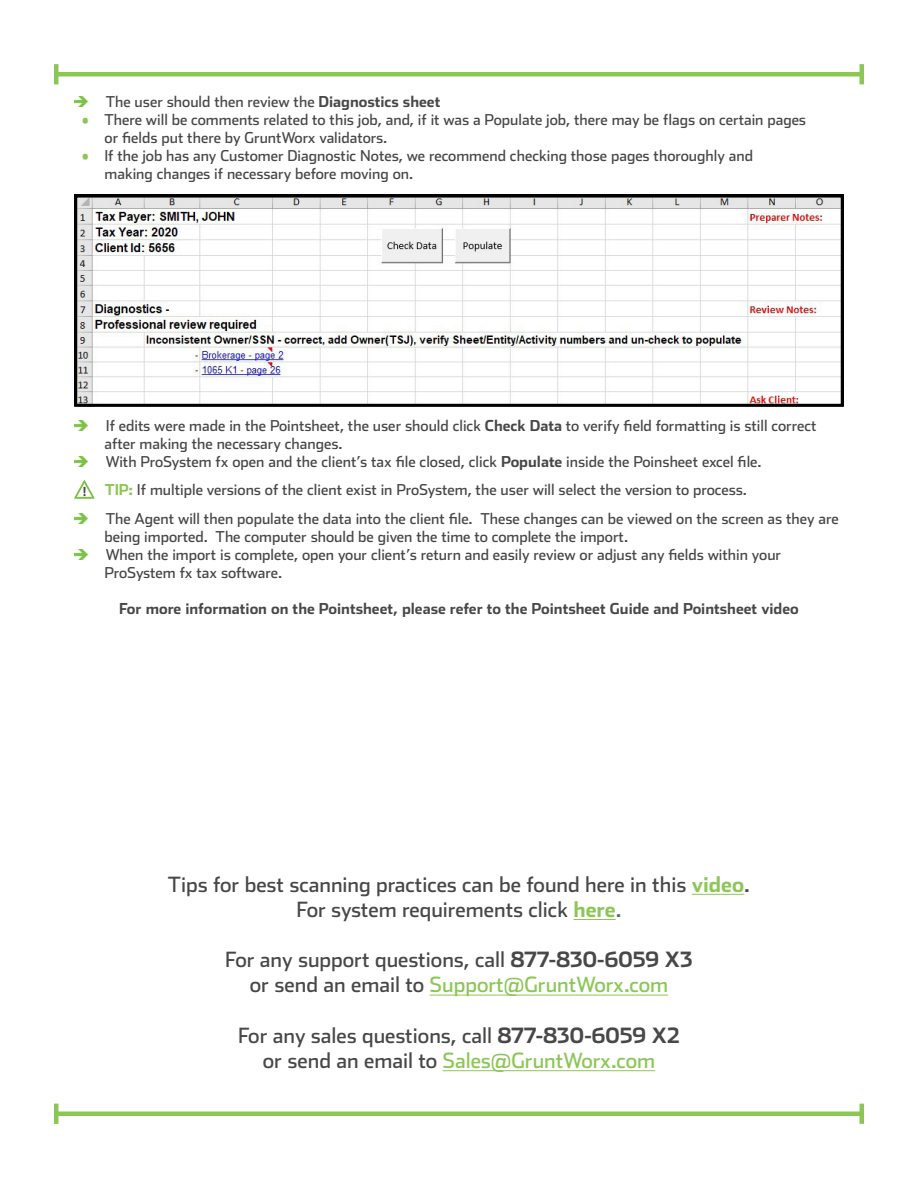
<style>
.page{position:relative;width:918px;height:1188px;background:#fff}
.page>*{position:absolute;margin:0;border:0;box-sizing:border-box;transform-origin:0 0}
.Contact__P{font:21px/25.2px "Stainless";color:#48484a;text-align:center}
.P__P{font:15px/18px "Stainless";color:#48484a}
.P__P-2{font:700 15px "Stainless";color:#48484a}
.s1{font-weight:700}
.s2{color:#8cc756}
.s3{font-weight:700;color:#8cc756}
.s4{color:#616265}
</style>
<div class="page">
<hr style="left:56px;top:1112px;width:806px;height:4px;background:#8cc756">
<hr style="left:54px;top:1104px;width:4px;height:20px;background:#8cc756">
<hr style="left:860px;top:1104px;width:4px;height:20px;background:#8cc756">
<hr style="left:56px;top:72px;width:806px;height:4px;background:#8cc756">
<hr style="left:54px;top:64px;width:4px;height:20px;background:#8cc756">
<hr style="left:860px;top:64px;width:4px;height:20px;background:#8cc756">
<img style="left:74px;top:96px;width:14px;height:11px">
<img style="left:74px;top:420px;width:14px;height:11px">
<img style="left:74px;top:456px;width:14px;height:11px">
<img style="left:74px;top:513px;width:14px;height:11px">
<img style="left:74px;top:549px;width:14px;height:11px">
<img style="left:78px;top:199px;width:762px;height:204px">
<div style="left:74px;top:195px;width:770px;height:212px;border:3px solid #000"></div>
<svg style="left:74px;top:480px;width:21px;height:19px"></svg>
<hr style="left:692px;top:894px;width:52px;height:1px;background:#8cc756">
<hr style="left:573px;top:919px;width:43px;height:1px;background:#8cc756">
<hr style="left:430px;top:995px;width:238px;height:1px;background:#8cc756">
<hr style="left:443px;top:1070px;width:212px;height:1px;background:#8cc756">
<p class="P__P" style="left:106px;top:92px;width:336px">The user should then review the <span class="s1">Diagnostics sheet</span></p>
<p class="P__P" style="left:105px;top:110px;width:703px;text-indent:-23px"><span class="s2">•</span> There will be comments related to this job, and, if it was a Populate job, there may be flags on certain pages or fields put there by GruntWorx validators.</p>
<p class="P__P" style="left:105px;top:146px;width:650px;text-indent:-23px"><span class="s2">•</span> If the job has any Customer Diagnostic Notes, we recommend checking those pages thoroughly and making changes if necessary before moving on.</p>
<p class="P__P" style="left:105px;top:416px;width:713px">If edits were made in the Pointsheet, the user should click <span class="s1">Check Data</span> to verify field formatting is still correct after making the necessary changes.</p>
<p class="P__P" style="left:106px;top:452px;width:657px">With ProSystem fx open and the client’s tax file closed, click <span class="s1">Populate</span> inside the Poinsheet excel file.</p>
<p class="P__P" style="left:105px;top:481px;width:644px"><span class="s3">TIP:</span> If multiple versions of the client exist in ProSystem, the user will select the version to process.</p>
<p class="P__P" style="left:105px;top:509px;width:736px">The Agent will then populate the data into the client file. These changes can be viewed on the screen as they are being imported. The computer should be given the time to complete the import.</p>
<p class="P__P" style="left:105px;top:545px;width:678px">When the import is complete, open your client’s return and easily review or adjust any fields within your<br>ProSystem fx tax software.</p>
<p class="P__P-2" style="left:119px;top:599px;width:681px">For more information on the Pointsheet, please refer to the Pointsheet Guide and Pointsheet video</p>
<p class="Contact__P" style="left:168px;top:871px;width:584px">Tips for best scanning practices can be found here in this <span class="s3">video</span>.</p>
<p class="Contact__P" style="left:296px;top:896px;width:327px">For system requirements click <span class="s3">here</span><span class="s4">.</span></p>
<p class="Contact__P" style="left:225px;top:947px;width:469px">For any support questions, call <span class="s1">877-830-6059 X3 </span>or send an email to <span class="s2">Support@GruntWorx.com</span></p>
<p class="Contact__P" style="left:238px;top:1022px;width:443px">For any sales questions, call <span class="s1">877-830-6059 X2 </span>or send an email to <span class="s2">Sales@GruntWorx.com</span></p>
</div>
